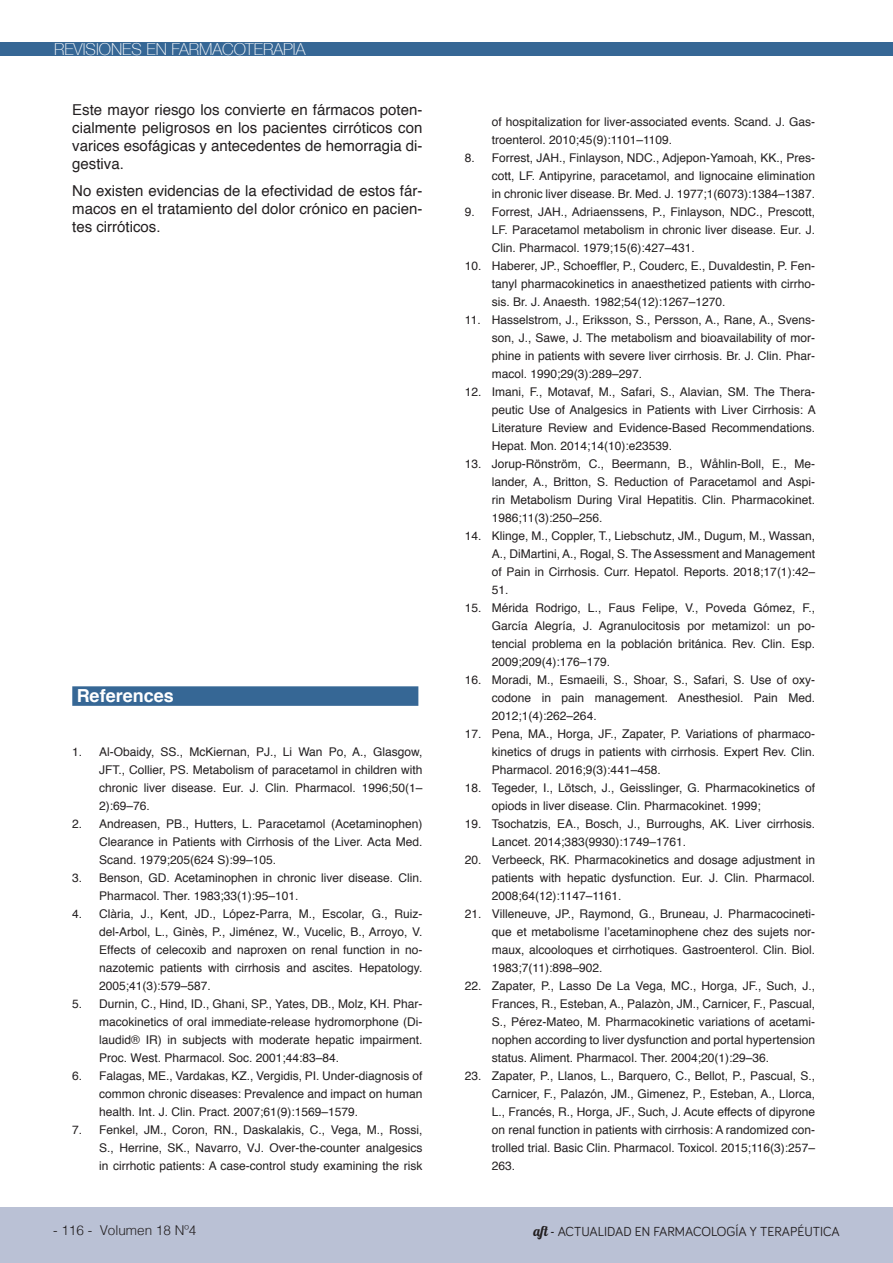
<style>
.page{position:relative;width:893px;height:1263px;background:#fff}
.page>*{position:absolute;margin:0;border:0;box-sizing:border-box;transform-origin:0 0}
.t1{font:700 18px "Helvetica";color:#fff}
.t2{font:100 16.5px "Helvetica Neue";color:#fff}
.t3{font:15px/18px "Helvetica";color:#231f20;text-align:justify}
.t4{font:13.5px "Bariol";color:#231f20}
.t5{font:300 13.5px "Helvetica";color:#231f20}
.t6{font:12px/18px "Helvetica";color:#231f20;text-align:justify}
.s1{font-family:"Lobster 1.4"}
</style>
<div class="page">
<div style="left:0;top:42px;width:893px;height:13px;background:#366795"></div>
<div style="left:0;top:1207px;width:893px;height:56px;background:#bac1d5"></div>
<div style="left:72px;top:686px;width:346px;height:20px;background:#366795"></div>
<h2 class="t2" style="left:54px;top:37px;width:253px">REVISIONES EN FARMACOTERAPIA</h2>
<p class="t3" style="left:72px;top:102px;width:352px">Este mayor riesgo los convierte en fármacos poten&shy;cialmente peligrosos en los pacientes cirróticos con varices esofágicas y antecedentes de hemorragia di&shy;gestiva.</p>
<p class="t3" style="left:72px;top:182px;width:352px">No existen evidencias de la efectividad de estos fár&shy;macos en el tratamiento del dolor crónico en pacien&shy;tes cirróticos.</p>
<h1 class="t1" style="left:77px;top:681px;width:99px">References</h1>
<p class="t6" style="left:99px;top:743px;width:325px;text-indent:-27px">1. Al-Obaidy, SS., McKiernan, PJ., Li Wan Po, A., Glasgow, JFT., Collier, PS. Metabolism of paracetamol in children with chronic liver disease. Eur. J. Clin. Pharmacol. 1996;50(1– 2):69–76.</p>
<p class="t6" style="left:99px;top:815px;width:325px;text-indent:-27px">2. Andreasen, PB., Hutters, L. Paracetamol (Acetaminophen)<br>Clearance in Patients with Cirrhosis of the Liver. Acta Med.<br>Scand. 1979;205(624 S):99–105.</p>
<p class="t6" style="left:99px;top:869px;width:325px;text-indent:-27px">3. Benson, GD. Acetaminophen in chronic liver disease. Clin.<br>Pharmacol. Ther. 1983;33(1):95–101.</p>
<p class="t6" style="left:99px;top:905px;width:325px;text-indent:-27px">4. Clària, J., Kent, JD., López-Parra, M., Escolar, G., Ruiz&shy;del-Arbol, L., Ginès, P., Jiménez, W., Vucelic, B., Arroyo, V.<br>Effects of celecoxib and naproxen on renal function in no&shy;nazotemic patients with cirrhosis and ascites. Hepatology.<br>2005;41(3):579–587.</p>
<p class="t6" style="left:99px;top:995px;width:325px;text-indent:-27px">5. Durnin, C., Hind, ID., Ghani, SP., Yates, DB., Molz, KH. Phar&shy;macokinetics of oral immediate-release hydromorphone (Di&shy;laudid® IR) in subjects with moderate hepatic impairment.<br>Proc. West. Pharmacol. Soc. 2001;44:83–84.</p>
<p class="t6" style="left:99px;top:1067px;width:325px;text-indent:-27px">6. Falagas, ME., Vardakas, KZ., Vergidis, PI. Under-diagnosis of common chronic diseases: Prevalence and impact on human health. Int. J. Clin. Pract. 2007;61(9):1569–1579.</p>
<p class="t6" style="left:99px;top:1121px;width:325px;text-indent:-27px">7. Fenkel, JM., Coron, RN., Daskalakis, C., Vega, M., Rossi, S., Herrine, SK., Navarro, VJ. Over-the-counter analgesics in cirrhotic patients: A case-control study examining the risk</p>
<p class="t5" style="left:53px;top:1218px;width:145px">- 116 - Volumen 18 Nº4</p>
<p class="t6" style="left:492px;top:113px;width:325px">of hospitalization for liver-associated events. Scand. J. Gas&shy;troenterol. 2010;45(9):1101–1109.</p>
<p class="t6" style="left:492px;top:149px;width:325px;text-indent:-27px">8. Forrest, JAH., Finlayson, NDC., Adjepon-Yamoah, KK., Pres&shy;cott, LF. Antipyrine, paracetamol, and lignocaine elimination in chronic liver disease. Br. Med. J. 1977;1(6073):1384–1387.</p>
<p class="t6" style="left:492px;top:203px;width:325px;text-indent:-27px">9. Forrest, JAH., Adriaenssens, P., Finlayson, NDC., Prescott, LF. Paracetamol metabolism in chronic liver disease. Eur. J.<br>Clin. Pharmacol. 1979;15(6):427–431.</p>
<p class="t6" style="left:492px;top:257px;width:325px;text-indent:-27px">10. Haberer, JP., Schoeffler, P., Couderc, E., Duvaldestin, P. Fen&shy;tanyl pharmacokinetics in anaesthetized patients with cirrho&shy;sis. Br. J. Anaesth. 1982;54(12):1267–1270.</p>
<p class="t6" style="left:492px;top:311px;width:325px;text-indent:-27px">11. Hasselstrom, J., Eriksson, S., Persson, A., Rane, A., Svens&shy;son, J., Sawe, J. The metabolism and bioavailability of mor&shy;phine in patients with severe liver cirrhosis. Br. J. Clin. Phar&shy;macol. 1990;29(3):289–297.</p>
<p class="t6" style="left:492px;top:383px;width:325px;text-indent:-27px">12. Imani, F., Motavaf, M., Safari, S., Alavian, SM. The Thera&shy;peutic Use of Analgesics in Patients with Liver Cirrhosis: A Literature Review and Evidence-Based Recommendations.<br>Hepat. Mon. 2014;14(10):e23539.</p>
<p class="t6" style="left:492px;top:455px;width:325px;text-indent:-27px">13. Jorup-Rönström, C., Beermann, B., Wåhlin-Boll, E., Me&shy;lander, A., Britton, S. Reduction of Paracetamol and Aspi&shy;rin Metabolism During Viral Hepatitis. Clin. Pharmacokinet.<br>1986;11(3):250–256.</p>
<p class="t6" style="left:492px;top:527px;width:325px;text-indent:-27px">14. Klinge, M., Coppler, T., Liebschutz, JM., Dugum, M., Wassan, A., DiMartini, A., Rogal, S. The Assessment and Management of Pain in Cirrhosis. Curr. Hepatol. Reports. 2018;17(1):42– 51.</p>
<p class="t6" style="left:492px;top:599px;width:325px;text-indent:-27px">15. Mérida Rodrigo, L., Faus Felipe, V., Poveda Gómez, F., García Alegría, J. Agranulocitosis por metamizol: un po&shy;tencial problema en la población británica. Rev. Clin. Esp.<br>2009;209(4):176–179.</p>
<p class="t6" style="left:492px;top:671px;width:325px;text-indent:-27px">16. Moradi, M., Esmaeili, S., Shoar, S., Safari, S. Use of oxy&shy;codone in pain management. Anesthesiol. Pain Med.<br>2012;1(4):262–264.</p>
<p class="t6" style="left:492px;top:725px;width:325px;text-indent:-27px">17. Pena, MA., Horga, JF., Zapater, P. Variations of pharmaco&shy;kinetics of drugs in patients with cirrhosis. Expert Rev. Clin.<br>Pharmacol. 2016;9(3):441–458.</p>
<p class="t6" style="left:492px;top:779px;width:325px;text-indent:-27px">18. Tegeder, I., Lötsch, J., Geisslinger, G. Pharmacokinetics of opiods in liver disease. Clin. Pharmacokinet. 1999;</p>
<p class="t6" style="left:492px;top:815px;width:325px;text-indent:-27px">19. Tsochatzis, EA., Bosch, J., Burroughs, AK. Liver cirrhosis.<br>Lancet. 2014;383(9930):1749–1761.</p>
<p class="t6" style="left:492px;top:851px;width:325px;text-indent:-27px">20. Verbeeck, RK. Pharmacokinetics and dosage adjustment in patients with hepatic dysfunction. Eur. J. Clin. Pharmacol.<br>2008;64(12):1147–1161.</p>
<p class="t6" style="left:492px;top:905px;width:325px;text-indent:-27px">21. Villeneuve, JP., Raymond, G., Bruneau, J. Pharmacocineti&shy;que et metabolisme l’acetaminophene chez des sujets nor&shy;maux, alcooloques et cirrhotiques. Gastroenterol. Clin. Biol.<br>1983;7(11):898–902.</p>
<p class="t6" style="left:492px;top:977px;width:325px;text-indent:-27px">22. Zapater, P., Lasso De La Vega, MC., Horga, JF., Such, J., Frances, R., Esteban, A., Palazòn, JM., Carnicer, F., Pascual, S., Pérez-Mateo, M. Pharmacokinetic variations of acetami&shy;nophen according to liver dysfunction and portal hypertension status. Aliment. Pharmacol. Ther. 2004;20(1):29–36.</p>
<p class="t6" style="left:492px;top:1067px;width:325px;text-indent:-27px">23. Zapater, P., Llanos, L., Barquero, C., Bellot, P., Pascual, S., Carnicer, F., Palazón, JM., Gimenez, P., Esteban, A., Llorca, L., Francés, R., Horga, JF., Such, J. Acute effects of dipyrone on renal function in patients with cirrhosis: A randomized con&shy;trolled trial. Basic Clin. Pharmacol. Toxicol. 2015;116(3):257– 263.</p>
<p class="t4" style="left:533px;top:1222px;width:308px"><span class="s1">aft -</span> ACTUALIDAD EN FARMACOLOGÍA Y TERAPÉUTICA</p>
</div>
